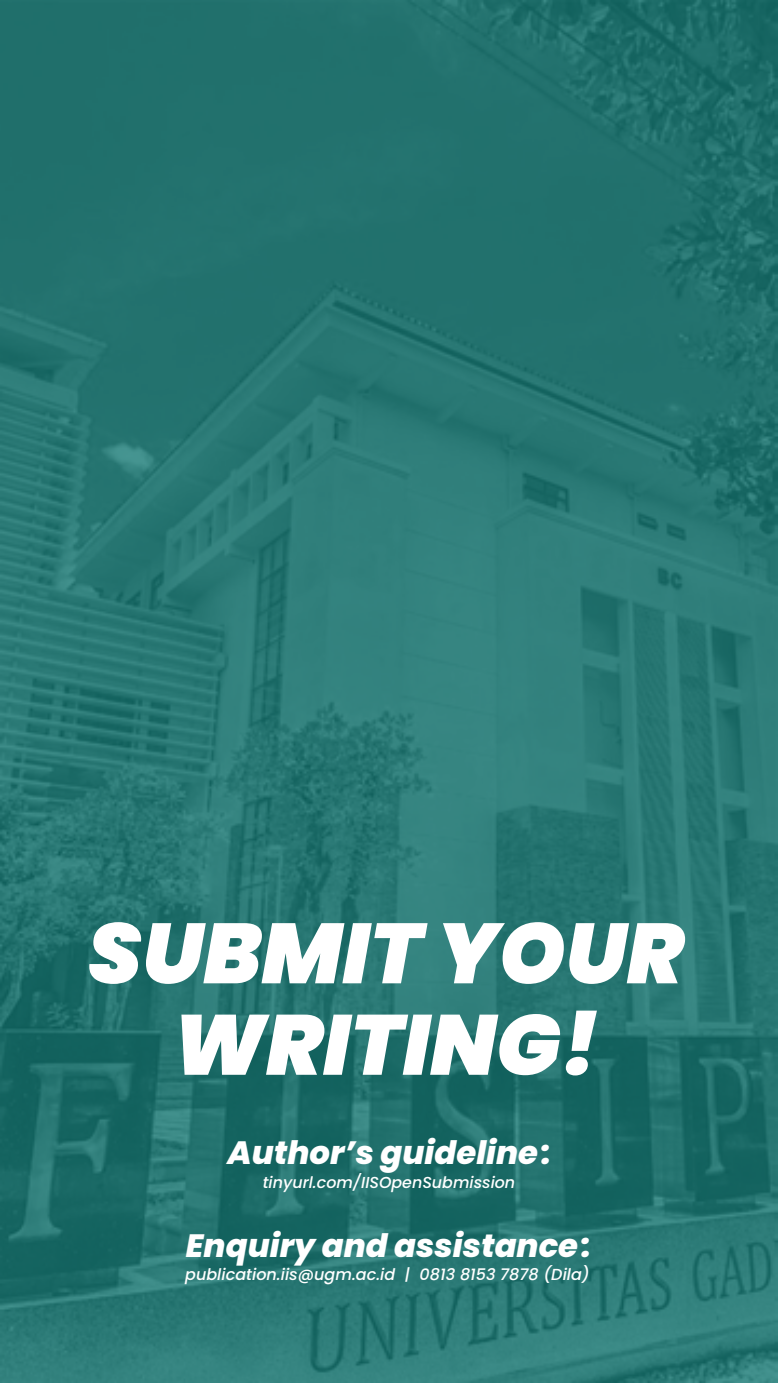
<style>
.page{position:relative;width:778px;height:1383px;background:#fff}
.page>*{position:absolute;margin:0;border:0;box-sizing:border-box;transform-origin:0 0}
.t1{font:italic 900 84.9px/91.5px "Poppins";color:#fff;text-align:center}
.t2{font:italic 800 32.1px "Poppins";color:#fff}
.t3{font:italic 500 15.9px "Poppins";color:#fff}
</style>
<div class="page">
<img style="left:0;top:1px;width:778px;height:1381px">
<h1 class="t1" style="left:88px;top:908px;width:597px">SUBMIT YOUR<br>WRITING!</h1>
<h2 class="t2" style="left:227px;top:1134px;width:325px">Author’s guideline :</h2>
<p class="t3" style="left:263px;top:1173px;width:254px">tinyurl.com/IISOpenSubmission</p>
<h2 class="t2" style="left:186px;top:1226px;width:406px">Enquiry and assistance :</h2>
<p class="t3" style="left:185px;top:1265px;width:406px">publication.iis@ugm.ac.id | 0813 8153 7878 (Dila)</p>
</div>
